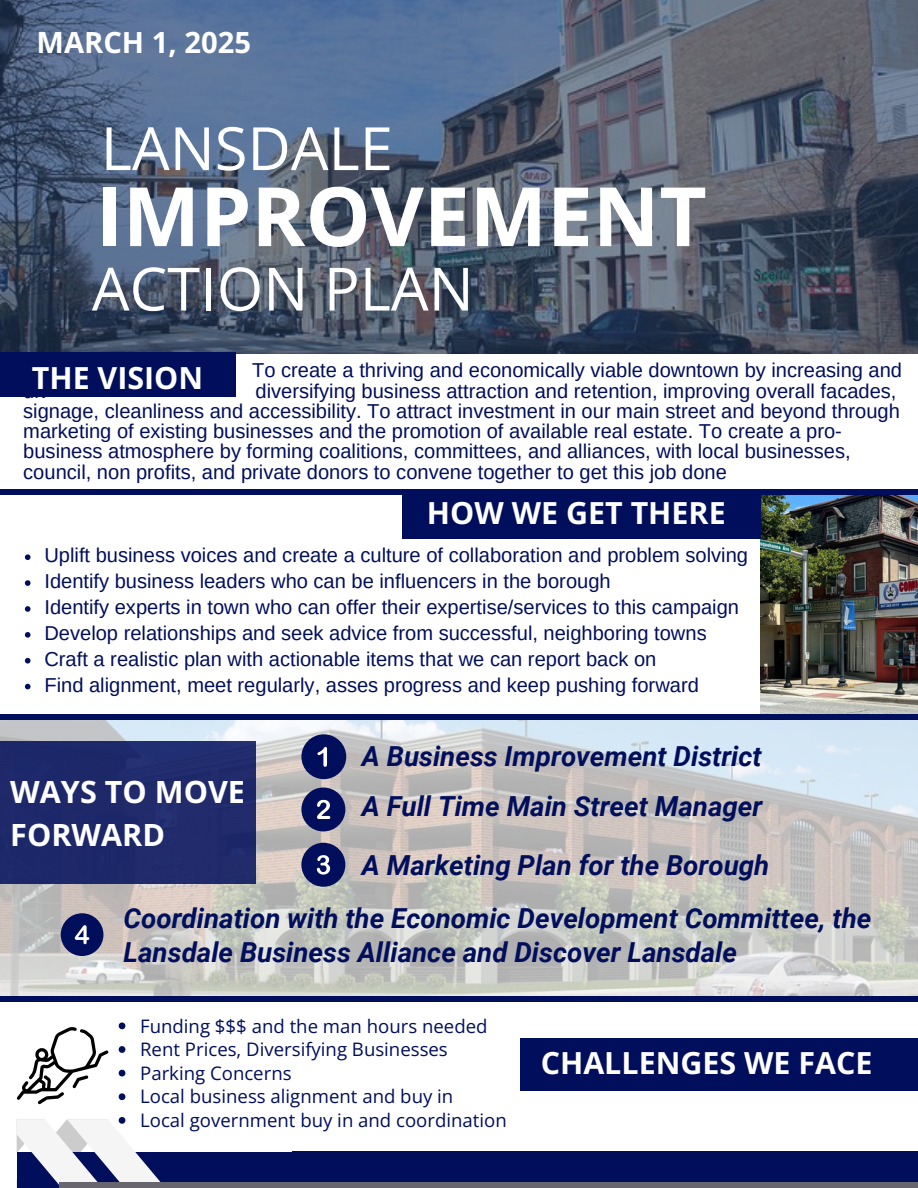
<style>
.page{position:relative;width:918px;height:1188px;background:#fff}
.page>*{position:absolute;margin:0;border:0;box-sizing:border-box;transform-origin:0 0}
.t1{font:700 81.9px "Open Sans";color:#fff}
.t2{font:59.7px "Open Sans";color:#fff}
.t3{font:700 30.6px/42.8px "Open Sans";color:#fff}
.t4{font:700 30.45px "Open Sans";color:#fff}
.t5{font:700 29.1px "Open Sans";color:#fff}
.t6{font:italic 700 27.6px/33.8px "Roboto";color:#000e5b}
.t7{font:20.1px/20.2px "Arimo";color:#000e5b}
.t8{font:18.6px "Open Sans";color:#000e5b}
</style>
<div class="page">
<img style="left:0;top:719px;width:918px;height:277px">
<div style="left:520px;top:1038px;width:398px;height:52px;background:#000e5b"></div>
<div style="left:0;top:741px;width:256px;height:143px;background:#1f296a"></div>
<img style="left:761px;top:495px;width:157px;height:219px">
<div style="left:17px;top:1152px;width:352px;height:36px;background:#000e5b"></div>
<div style="left:292px;top:1151px;width:626px;height:37px;background:#000e5b"></div>
<svg style="left:0;top:0;width:918px;height:353px;background:#505e75"></svg>
<div style="left:59px;top:1182px;width:859px;height:6px;background:#69656f"></div>
<div style="left:301px;top:734px;width:45px;height:45px;background:#000e5b;border-radius:50%"></div>
<svg style="left:317px;top:747px;width:10px;height:20px"></svg>
<div style="left:301px;top:788px;width:44px;height:43px;background:#000e5b;border-radius:50%"></div>
<svg style="left:317px;top:800px;width:13px;height:19px"></svg>
<div style="left:301px;top:843px;width:44px;height:44px;background:#000e5b;border-radius:50%"></div>
<svg style="left:317px;top:855px;width:13px;height:20px"></svg>
<div style="left:61px;top:913px;width:42px;height:43px;background:#000e5b;border-radius:50%"></div>
<svg style="left:75px;top:925px;width:14px;height:19px"></svg>
<svg style="left:25px;top:554px;width:6px;height:6px"></svg>
<svg style="left:25px;top:580px;width:6px;height:6px"></svg>
<svg style="left:25px;top:606px;width:6px;height:6px"></svg>
<svg style="left:25px;top:632px;width:6px;height:6px"></svg>
<svg style="left:25px;top:658px;width:6px;height:6px"></svg>
<svg style="left:25px;top:684px;width:6px;height:5px"></svg>
<div style="left:403px;top:492px;width:358px;height:47px;background:#000e5b"></div>
<div style="left:0;top:714px;width:918px;height:5px;background:#000e5b"></div>
<div style="left:0;top:996px;width:918px;height:6px;background:#000e5b"></div>
<svg style="left:17px;top:1027px;width:91px;height:77px"></svg>
<svg style="left:119px;top:1022px;width:6px;height:7px"></svg>
<svg style="left:119px;top:1046px;width:6px;height:7px"></svg>
<svg style="left:119px;top:1070px;width:6px;height:6px"></svg>
<svg style="left:119px;top:1093px;width:6px;height:7px"></svg>
<svg style="left:17px;top:1117px;width:144px;height:68px"></svg>
<div style="left:0;top:352px;width:236px;height:45px;background:#000e5b"></div>
<div style="left:0;top:489px;width:918px;height:6px;background:#000e5b"></div>
<p class="t5" style="left:37px;top:22px;width:216px">MARCH 1, 2025</p>
<p class="t2" style="left:101px;top:106px;width:294px">LANSDALE</p>
<p class="t1" style="left:96px;top:159px;width:613px">IMPROVEMENT</p>
<h4 class="t2" style="left:92px;top:247px;width:383px">ACTION PLAN</h4>
<h4 class="t7" style="left:252px;top:360px;width:652px">To create a thriving and economically viable downtown by increasing and</h4>
<p class="t4" style="left:32px;top:357px;width:173px">THE VISION</p>
<h4 class="t7" style="left:23px;top:381px;width:878px;text-indent:232px">diversifying business attraction and retention, improving overall facades, signage, cleanliness and accessibility. To attract investment in our main street and beyond through marketing of existing businesses and the promotion of available real estate. To create a pro&shy;business atmosphere by forming coalitions, committees, and alliances, with local businesses, council, non profits, and private donors to convene together to get this job done</h4>
<h4 class="t7" style="left:23px;top:381px;width:27px">div</h4>
<p class="t4" style="left:427px;top:492px;width:300px">HOW WE GET THERE</p>
<h2 class="t7" style="left:44px;top:545px;width:705px">Uplift business voices and create a culture of collaboration and problem solving</h2>
<h1 class="t7" style="left:44px;top:571px;width:568px">Identify business leaders who can be influencers in the borough</h1>
<h2 class="t7" style="left:44px;top:597px;width:696px">Identify experts in town who can offer their expertise/services to this campaign</h2>
<h3 class="t7" style="left:44px;top:623px;width:664px">Develop relationships and seek advice from successful, neighboring towns</h3>
<p class="t7" style="left:44px;top:649px;width:613px">Craft a realistic plan with actionable items that we can report back on</p>
<h3 class="t7" style="left:44px;top:675px;width:656px">Find alignment, meet regularly, asses progress and keep pushing forward</h3>
<p class="t6" style="left:362px;top:740px;width:401px">A Business Improvement District</p>
<h3 class="t3" style="left:10px;top:770px;width:236px">WAYS TO MOVE<br>FORWARD</h3>
<h4 class="t6" style="left:362px;top:790px;width:402px">A Full Time Main Street Manager</h4>
<p class="t6" style="left:362px;top:848px;width:409px">A Marketing Plan for the Borough</p>
<h4 class="t6" style="left:124px;top:902px;width:749px">Coordination with the Economic Development Committee, the<br>Lansdale Business Alliance and Discover Lansdale</h4>
<p class="t8" style="left:140px;top:1013px;width:349px">Funding $$$ and the man hours needed</p>
<p class="t8" style="left:140px;top:1036px;width:309px">Rent Prices, Diversifying Businesses</p>
<p class="t8" style="left:140px;top:1060px;width:153px">Parking Concerns</p>
<p class="t8" style="left:140px;top:1084px;width:315px">Local business alignment and buy in</p>
<p class="t8" style="left:140px;top:1107px;width:368px">Local government buy in and coordination</p>
<p class="t4" style="left:541px;top:1041px;width:333px">CHALLENGES WE FACE</p>
</div>
